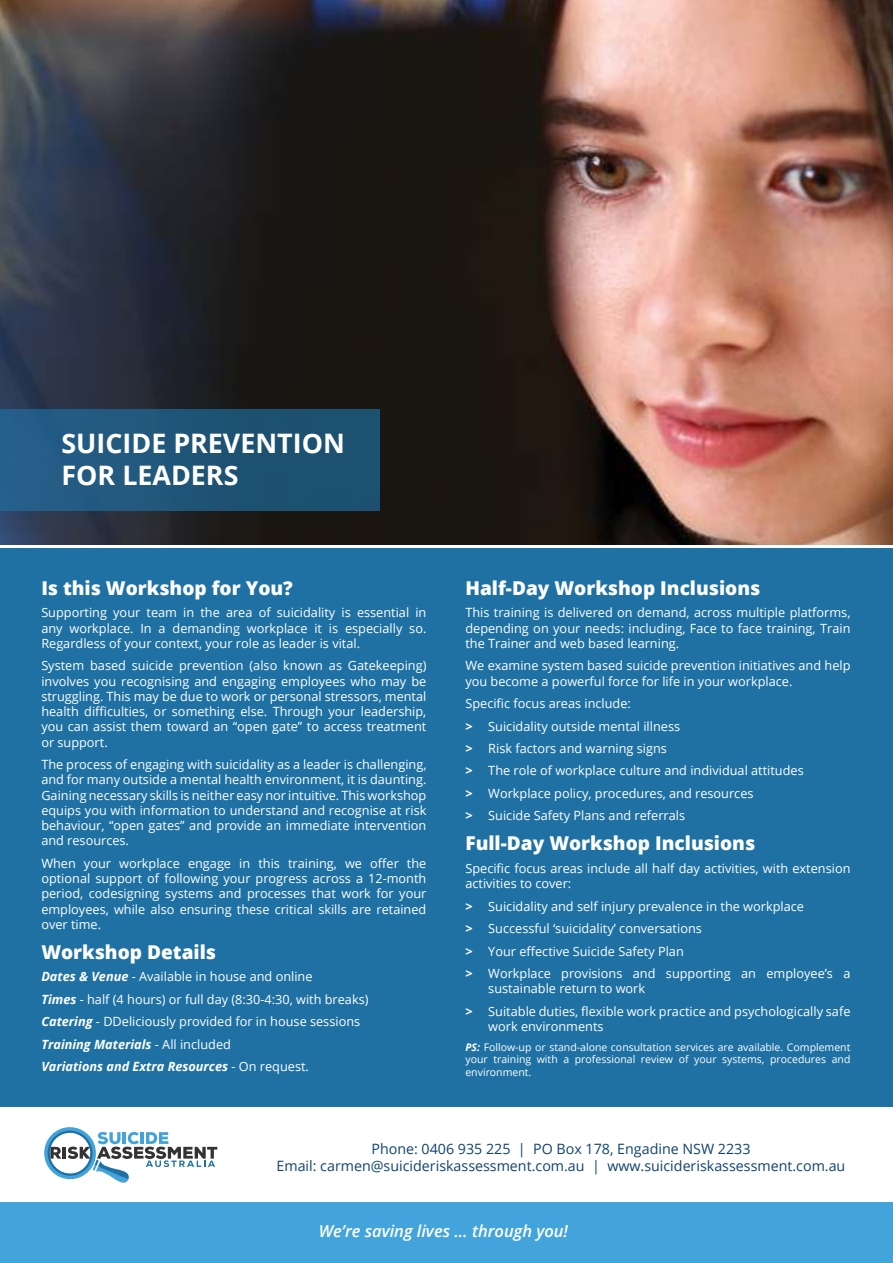
<style>
.page{position:relative;width:893px;height:1263px;background:#fff}
.page>*{position:absolute;margin:0;border:0;box-sizing:border-box;transform-origin:0 0}
.t1{font:700 26.85px/32.2px "Open Sans";color:#fff}
.t2{font:800 19.05px "Open Sans";color:#fff}
.t3{font:italic 600 16.5px "Open Sans";color:#fff}
.t4{font:14.25px/17.1px "Open Sans";color:#104373;text-align:center}
.t5{font:12.75px/15.3px "Open Sans";color:#fff}
.t6{font:10.5px/12.6px "Open Sans";color:#fff;text-align:justify}
.s1{font-weight:700;font-style:italic}
.s2{font-weight:700}
</style>
<div class="page">
<div style="left:0;top:548px;width:893px;height:559px;background:#1f71a4"></div>
<div style="left:0;top:1202px;width:893px;height:61px;background:#43a3db"></div>
<img style="left:0;top:0;width:893px;height:545px">
<div style="left:0;top:409px;width:380px;height:102px;background:linear-gradient(to right,#255e89,#1b4d6a)"></div>
<svg style="left:44px;top:1127px;width:173px;height:56px"></svg>
<h1 class="t1" style="left:62px;top:428px;width:285px">SUICIDE PREVENTION<br>FOR LEADERS</h1>
<h2 class="t2" style="left:41px;top:580px;width:253px">Is this Workshop for You?</h2>
<p class="t5" style="left:41px;top:606px;width:387px;text-align:justify">Supporting your team in the area of suicidality is essential in any workplace. In a demanding workplace it is especially so.<br>Regardless of your context, your role as leader is vital.</p>
<p class="t5" style="left:41px;top:659px;width:387px;text-align:justify">System based suicide prevention (also known as Gatekeeping) involves you recognising and engaging employees who may be struggling. This may be due to work or personal stressors, mental health difficulties, or something else. Through your leadership, you can assist them toward an “open gate” to access treatment or support.</p>
<p class="t5" style="left:41px;top:758px;width:387px;text-align:justify">The process of engaging with suicidality as a leader is challenging, and for many outside a mental health environment, it is daunting.<br>Gaining necessary skills is neither easy nor intuitive. This workshop equips you with information to understand and recognise at risk behaviour, “open gates” and provide an immediate intervention and resources.</p>
<p class="t5" style="left:41px;top:855px;width:387px;text-align:justify">When your workplace engage in this training, we offer the optional support of following your progress across a 12-month period, codesigning systems and processes that work for your employees, while also ensuring these critical skills are retained over time.</p>
<h2 class="t2" style="left:41px;top:944px;width:176px">Workshop Details</h2>
<p class="t5" style="left:41px;top:967px;width:329px;line-height:22.5px"><span class="s1">Dates &amp; Venue</span> - Available in house and online<br><span class="s1">Times</span> - half (4 hours) or full day (8:30-4:30, with breaks)<br><span class="s1">Catering</span> - DDeliciously provided for in house sessions <span class="s1">Training Materials</span> - All included<br><span class="s1">Variations and Extra Resources</span> - On request.</p>
<h2 class="t2" style="left:465px;top:580px;width:296px">Half-Day Workshop Inclusions</h2>
<p class="t5" style="left:465px;top:606px;width:387px;text-align:justify">This training is delivered on demand, across multiple platforms, depending on your needs: including, Face to face training, Train the Trainer and web based learning.</p>
<p class="t5" style="left:465px;top:659px;width:387px">We examine system based suicide prevention initiatives and help you become a powerful force for life in your workplace.</p>
<p class="t5" style="left:465px;top:692px;width:340px;line-height:22.5px">Specific focus areas include:<br><span class="s2">&gt;</span> Suicidality outside mental illness<br><span class="s2">&gt;</span> Risk factors and warning signs<br><span class="s2">&gt;</span> The role of workplace culture and individual attitudes <span class="s2">&gt;</span> Workplace policy, procedures, and resources<br><span class="s2">&gt;</span> Suicide Safety Plans and referrals</p>
<h2 class="t2" style="left:465px;top:836px;width:291px">Full-Day Workshop Inclusions</h2>
<p class="t5" style="left:465px;top:860px;width:387px">Specific focus areas include all half day activities, with extension activities to cover:</p>
<p class="t5" style="left:465px;top:896px;width:387px;line-height:22.5px"><span class="s2">&gt;</span> Suicidality and self injury prevalence in the workplace<br><span class="s2">&gt;</span> Successful ‘suicidality’ conversations<br><span class="s2">&gt;</span> Your effective Suicide Safety Plan<br><span class="s2">&gt;</span> Workplace provisions and supporting an employee’s a</p>
<p class="t5" style="left:465px;top:979px;width:387px;line-height:22.5px;text-indent:23px">sustainable return to work<br><span class="s2">&gt;</span> Suitable duties, flexible work practice and psychologically safe</p>
<p class="t5" style="left:488px;top:1020px;width:117px">work environments</p>
<p class="t6" style="left:465px;top:1042px;width:387px"><span class="s1">PS:</span> Follow-up or stand-alone consultation services are available. Complement your training with a professional review of your systems, procedures and environment.</p>
<p class="t4" style="left:276px;top:1140px;width:570px">Phone: 0406 935 225 | PO Box 178, Engadine NSW 2233<br>Email: carmen@suicideriskassessment.com.au | www.suicideriskassessment.com.au</p>
<p class="t3" style="left:319px;top:1224px;width:251px">We’re saving lives ... through you!</p>
</div>
